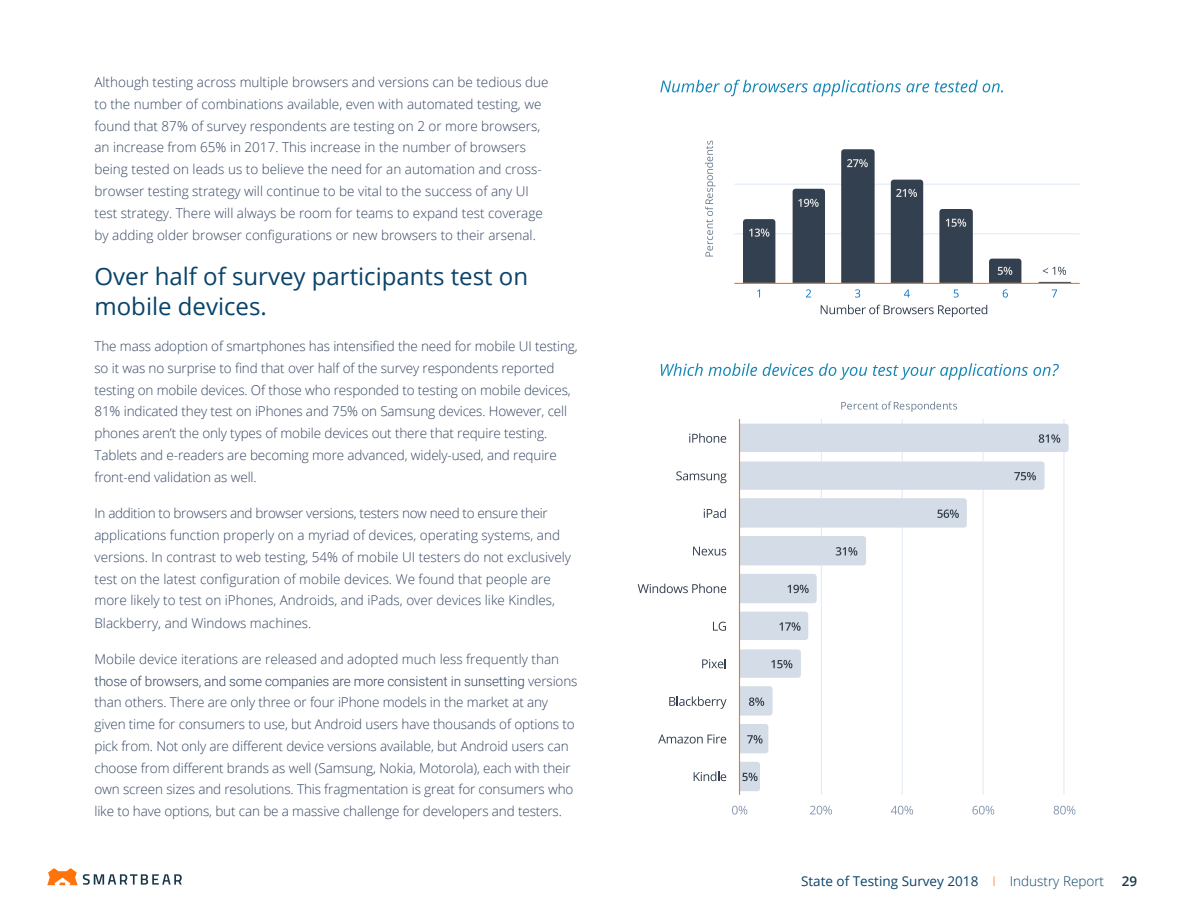
<style>
.page{position:relative;width:1188px;height:918px;background:#fff}
.page>*{position:absolute;margin:0;border:0;box-sizing:border-box;transform-origin:0 0}
.t1{font:24px/30px "Open Sans";color:#094369}
.t2{font:300 13.5px/21.9px "Open Sans";letter-spacing:-.01em;color:#334561}
.t3{font:13.5px "Open Sans";color:#094369}
.t4{font:600 13.5px "Open Sans";color:#173647}
.s1{font-family:"Roboto"}
.s2{font-weight:300;color:#ff730b}
.s3{font-weight:300}
</style>
<div class="page">
<svg style="left:47px;top:868px;width:135px;height:17px"></svg>
<hr style="left:734px;top:184px;width:346px;height:1px;background:#e3ebf5">
<hr style="left:734px;top:233px;width:346px;height:1px;background:#e3ebf5">
<svg style="left:743px;top:149px;width:328px;height:134px"></svg>
<hr style="left:734px;top:283px;width:346px;height:1px;background:#ff730b">
<svg style="left:749px;top:229px;width:20px;height:8px"></svg>
<svg style="left:798px;top:199px;width:21px;height:8px"></svg>
<svg style="left:847px;top:159px;width:21px;height:8px"></svg>
<svg style="left:896px;top:189px;width:21px;height:8px"></svg>
<svg style="left:946px;top:219px;width:20px;height:8px"></svg>
<svg style="left:998px;top:267px;width:14px;height:8px"></svg>
<svg style="left:1043px;top:267px;width:23px;height:8px"></svg>
<svg style="left:806px;top:289px;width:5px;height:8px"></svg>
<svg style="left:855px;top:289px;width:5px;height:9px"></svg>
<svg style="left:904px;top:289px;width:6px;height:8px"></svg>
<svg style="left:954px;top:289px;width:5px;height:9px"></svg>
<svg style="left:1003px;top:289px;width:5px;height:9px"></svg>
<svg style="left:1052px;top:290px;width:5px;height:7px"></svg>
<svg style="left:821px;top:305px;width:166px;height:12px"></svg>
<hr style="left:1063px;top:419px;width:2px;height:376px;background:#e3ebf5">
<hr style="left:983px;top:419px;width:1px;height:376px;background:#e3ebf5">
<hr style="left:902px;top:419px;width:1px;height:376px;background:#e3ebf5">
<hr style="left:821px;top:419px;width:1px;height:376px;background:#e3ebf5">
<svg style="left:740px;top:424px;width:329px;height:367px"></svg>
<hr style="left:739px;top:419px;width:1px;height:376px;background:#ff730b">
<svg style="left:742px;top:773px;width:16px;height:8px"></svg>
<svg style="left:747px;top:735px;width:16px;height:9px"></svg>
<svg style="left:749px;top:697px;width:15px;height:9px"></svg>
<svg style="left:771px;top:660px;width:21px;height:8px"></svg>
<svg style="left:779px;top:622px;width:22px;height:9px"></svg>
<svg style="left:787px;top:585px;width:22px;height:8px"></svg>
<svg style="left:836px;top:547px;width:21px;height:9px"></svg>
<svg style="left:937px;top:509px;width:22px;height:9px"></svg>
<svg style="left:1014px;top:472px;width:22px;height:8px"></svg>
<svg style="left:1039px;top:434px;width:21px;height:9px"></svg>
<svg style="left:732px;top:806px;width:15px;height:9px"></svg>
<svg style="left:810px;top:806px;width:22px;height:9px"></svg>
<svg style="left:891px;top:806px;width:22px;height:9px"></svg>
<svg style="left:972px;top:806px;width:22px;height:9px"></svg>
<svg style="left:1054px;top:806px;width:21px;height:9px"></svg>
<svg style="left:694px;top:772px;width:32px;height:9px"></svg>
<svg style="left:658px;top:734px;width:68px;height:10px"></svg>
<svg style="left:669px;top:696px;width:58px;height:13px"></svg>
<svg style="left:702px;top:659px;width:24px;height:9px"></svg>
<svg style="left:713px;top:622px;width:13px;height:9px"></svg>
<svg style="left:638px;top:584px;width:88px;height:9px"></svg>
<svg style="left:693px;top:547px;width:33px;height:9px"></svg>
<svg style="left:704px;top:508px;width:22px;height:10px"></svg>
<svg style="left:676px;top:471px;width:51px;height:12px"></svg>
<svg style="left:689px;top:433px;width:37px;height:10px"></svg>
<svg style="left:841px;top:401px;width:116px;height:11px"></svg>
<svg style="left:661px;top:363px;width:96px;height:13px"></svg>
<svg style="left:763px;top:363px;width:104px;height:17px"></svg>
<svg style="left:873px;top:363px;width:186px;height:17px"></svg>
<svg style="left:660px;top:80px;width:269px;height:16px"></svg>
<svg style="left:935px;top:80px;width:68px;height:13px"></svg>
<svg style="left:705px;top:141px;width:10px;height:115px"></svg>
<p class="t2" style="left:94px;top:71px;width:456px">Although testing across multiple browsers and versions can be tedious due to the number of combinations available, even with automated testing, we found that 87% of survey respondents are testing on 2 or more browsers, an increase from 65% in 2017. This increase in the number of browsers being tested on leads us to believe the need for an automation and cross&shy;browser testing strategy will continue to be vital to the success of any UI test strategy. There will always be room for teams to expand test coverage by adding older browser configurations or new browsers to their arsenal.</p>
<p class="t1" style="left:94px;top:261px;width:435px">Over half of survey participants test on mobile devices.</p>
<p class="t2" style="left:94px;top:335px;width:485px">The mass adoption of smartphones has intensified the need for mobile UI testing, so it was no surprise to find that over half of the survey respondents reported testing on mobile devices. Of those who responded to testing on mobile devices, 81% indicated they test on iPhones and 75% on Samsung devices. However, cell phones aren’t the only types of mobile devices out there that require testing.<br>Tablets and e-readers are becoming more advanced, widely-used, and require front-end validation as well.</p>
<p class="t2" style="left:94px;top:502px;width:478px">In addition to browsers and browser versions, testers now need to ensure their applications function properly on a myriad of devices, operating systems, and versions. In contrast to web testing, 54% of mobile UI testers do not exclusively test on the latest configuration of mobile devices. We found that people are more likely to test on iPhones, Androids, and iPads, over devices like Kindles, Blackberry, and Windows machines.</p>
<p class="t2" style="left:94px;top:648px;width:485px">Mobile device iterations are released and adopted much less frequently than <span class="s1">those of browsers, and some companies are more consistent in sunsetting</span> versions than others. There are only three or four iPhone models in the market at any given time for consumers to use, but Android users have thousands of options to pick from. Not only are different device versions available, but Android users can choose from different brands as well (Samsung, Nokia, Motorola), each with their own screen sizes and resolutions. This fragmentation is great for consumers who like to have options, but can be a massive challenge for developers and testers.</p>
<p class="t3" style="left:801px;top:872px;width:305px">State of Testing Survey 2018 <span class="s2">I</span> <span class="s3">Industry Report</span></p>
<p class="t4" style="left:1122px;top:872px;width:17px">29</p>
</div>
